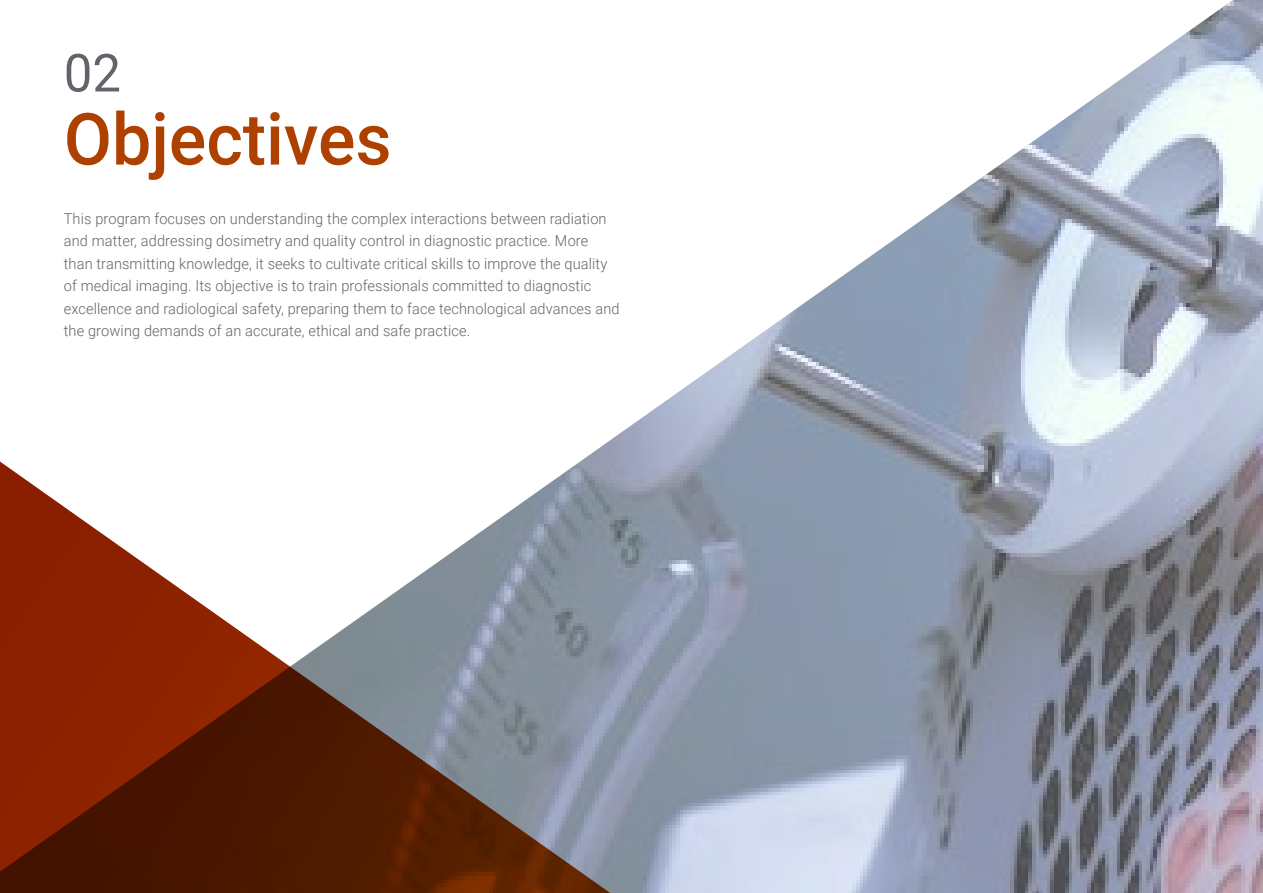
<style>
.page{position:relative;width:1263px;height:893px;background:#fff}
.page>*{position:absolute;margin:0;border:0;box-sizing:border-box;transform-origin:0 0}
.t1{font:500 72px "Roboto";color:#ae4000}
.t2{font:52.5px "Roboto";color:#61646a}
.t3{font:300 15px/22.5px "Roboto";letter-spacing:.01em;color:#61646a}
</style>
<div class="page">
<img style="left:602px;top:0;width:661px;height:893px">
<svg style="left:0;top:446px;width:640px;height:447px"></svg>
<h2 class="t2" style="left:64px;top:36px;width:59px">02</h2>
<h1 class="t1" style="left:64px;top:89px;width:329px">Objectives</h1>
<p class="t3" style="left:64px;top:207px;width:557px">This program focuses on understanding the complex interactions between radiation and matter, addressing dosimetry and quality control in diagnostic practice. More than transmitting knowledge, it seeks to cultivate critical skills to improve the quality of medical imaging. Its objective is to train professionals committed to diagnostic excellence and radiological safety, preparing them to face technological advances and the growing demands of an accurate, ethical and safe practice.</p>
</div>
